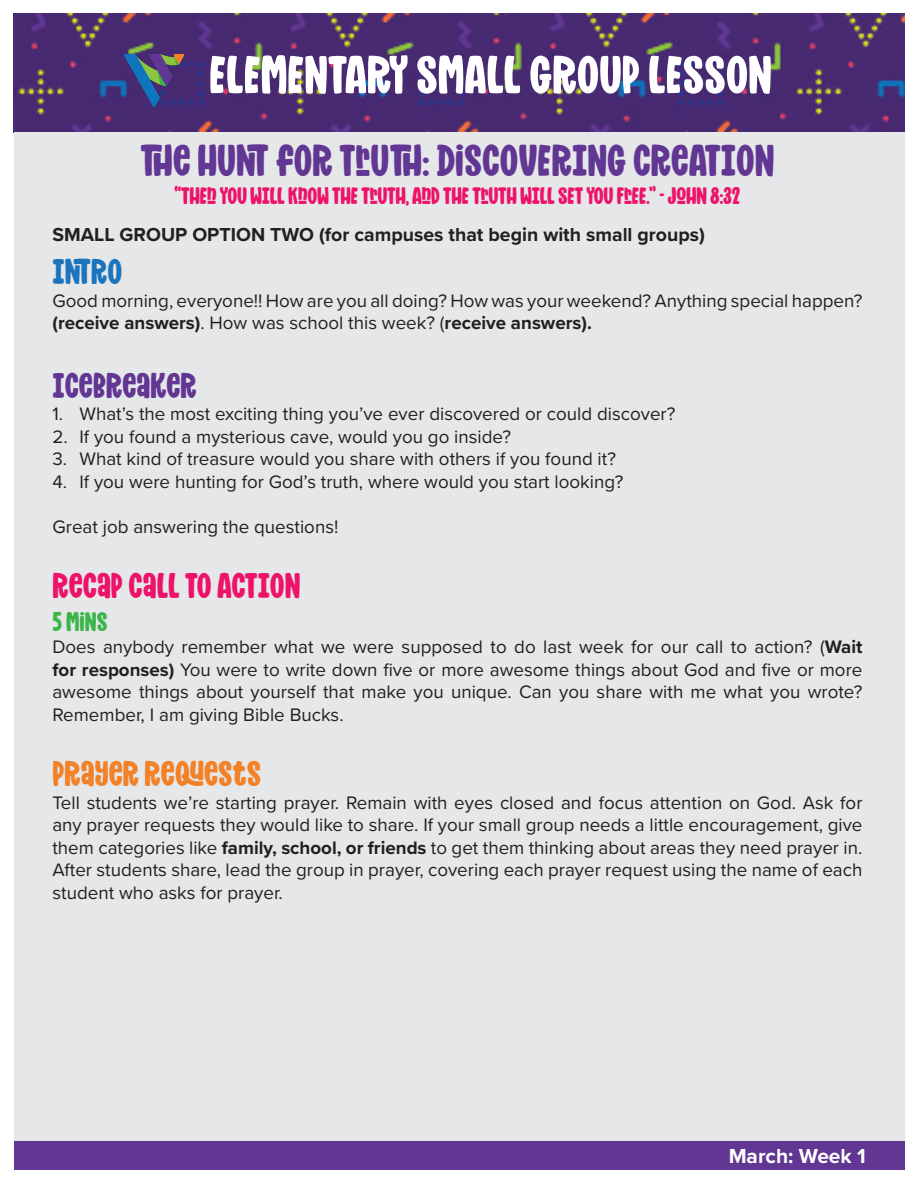
<style>
.page{position:relative;width:918px;height:1188px;background:#fff}
.page>*{position:absolute;margin:0;border:0;box-sizing:border-box;transform-origin:0 0}
.t1{font:54px "Mighty Mountain";color:#fff}
.t2{font:45px "Mighty Mountain";color:#623693}
.t3{font:36px "Mighty Mountain";color:#ed1369}
.t4{font:36px "Mighty Mountain";color:#f28128}
.t5{font:36px "Mighty Mountain";color:#623693}
.t6{font:36px "Mighty Mountain";color:#1c75bc}
.t7{font:27px "Mighty Mountain";color:#3bb54a}
.t8{font:24px "Mighty Mountain";letter-spacing:-.01em;color:#ed1369}
.t9{font:700 21px "Proxima Nova";color:#fff}
.t10{font:700 19.5px "Proxima Nova";color:#231f20}
.t11{font:18.75px/22.5px "Proxima Nova";color:#231f20;text-align:justify}
.s1{font-weight:700}
</style>
<div class="page">
<img style="left:14px;top:14px;width:891px;height:119px">
<div style="left:14px;top:133px;width:890px;height:1009px;background:#e6e7e9"></div>
<div style="left:14px;top:1142px;width:891px;height:28px;background:#623693"></div>
<img style="left:122px;top:47px;width:64px;height:64px">
<h1 class="t1" style="left:209px;top:38px;width:564px">ELEMENTARY SMALL GROUP LESSON</h1>
<h2 class="t2" style="left:140px;top:129px;width:636px">THE HUNT FOR TRUTH: DISCOVERING CREATION</h2>
<p class="t8" style="left:175px;top:180px;width:567px">“THEN YOU WILL KNOW THE TRUTH, AND THE TRUTH WILL SET YOU FREE.” - JOHN 8:32</p>
<p class="t10" style="left:52px;top:220px;width:654px">SMALL GROUP OPTION TWO (for campuses that begin with small groups)</p>
<h3 class="t6" style="left:52px;top:247px;width:71px">INTRO</h3>
<p class="t11" style="left:52px;top:288px;width:812px">Good morning, everyone!! How are you all doing? How was your weekend? Anything special happen? <span class="s1">(receive answers)</span>. How was school this week? (<span class="s1">receive answers).</span></p>
<h3 class="t5" style="left:52px;top:360px;width:146px">ICEBREAKER</h3>
<p class="t11" style="left:52px;top:402px;width:625px">1. What’s the most exciting thing you’ve ever discovered or could discover?</p>
<p class="t11" style="left:52px;top:424px;width:460px">2. If you found a mysterious cave, would you go inside?</p>
<p class="t11" style="left:52px;top:447px;width:565px">3. What kind of treasure would you share with others if you found it?</p>
<p class="t11" style="left:52px;top:469px;width:573px">4. If you were hunting for God’s truth, where would you start looking?</p>
<p class="t11" style="left:52px;top:514px;width:287px">Great job answering the questions!</p>
<h3 class="t3" style="left:52px;top:561px;width:250px">RECAP CALL TO ACTION</h3>
<h3 class="t7" style="left:52px;top:603px;width:57px">5 MINS</h3>
<p class="t11" style="left:52px;top:635px;width:812px">Does anybody remember what we were supposed to do last week for our call to action? (<span class="s1">Wait for responses)</span> You were to write down five or more awesome things about God and five or more awesome things about yourself that make you unique. Can you share with me what you wrote?<br>Remember, I am giving Bible Bucks.</p>
<h3 class="t4" style="left:52px;top:749px;width:210px">PRAYER REQUESTS</h3>
<p class="t11" style="left:52px;top:791px;width:812px">Tell students we’re starting prayer. Remain with eyes closed and focus attention on God. Ask for any prayer requests they would like to share. If your small group needs a little encouragement, give them categories like <span class="s1">family, school, or friends</span> to get them thinking about areas they need prayer in.<br>After students share, lead the group in prayer, covering each prayer request using the name of each student who asks for prayer.</p>
<p class="t9" style="left:729px;top:1140px;width:139px">March: Week 1</p>
</div>
